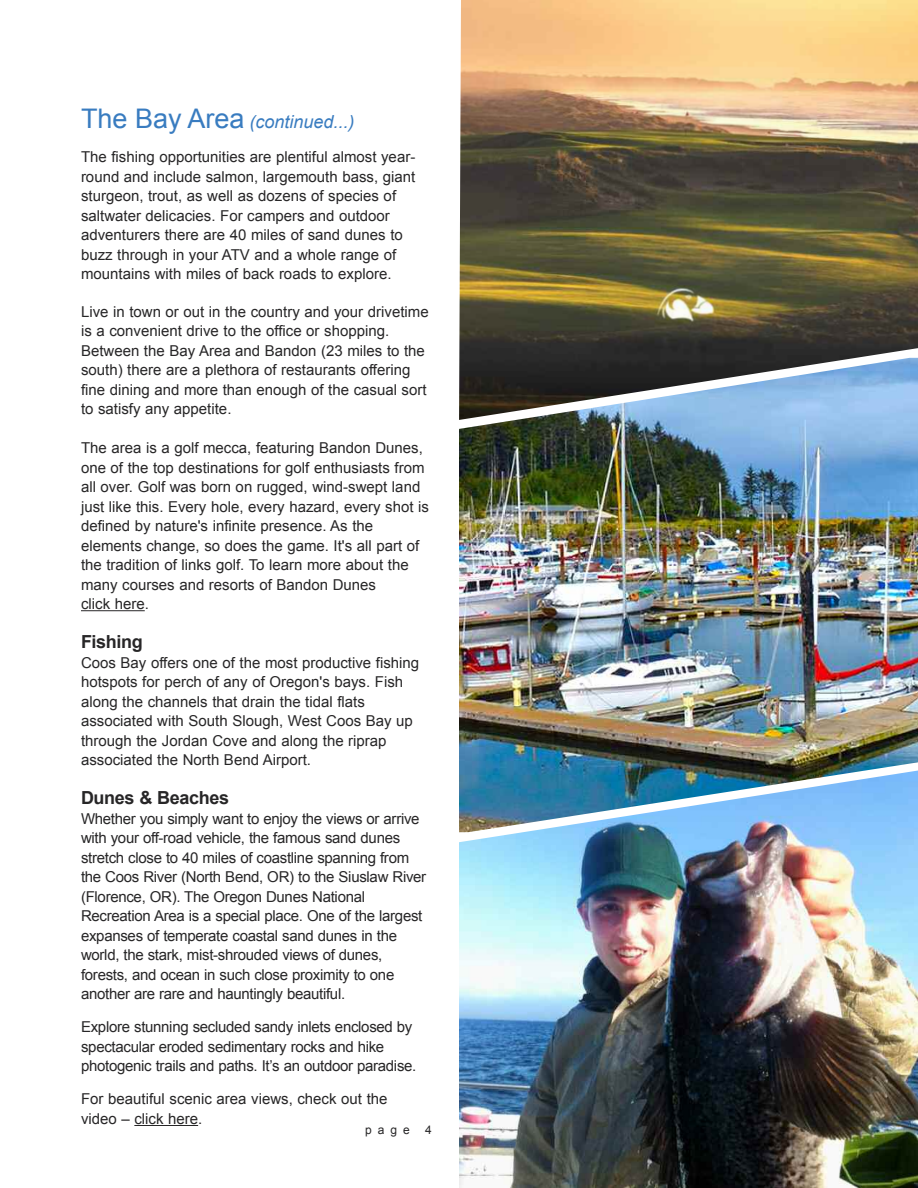
<style>
.page{position:relative;width:918px;height:1188px;background:#fff}
.page>*{position:absolute;margin:0;border:0;box-sizing:border-box;transform-origin:0 0}
.t1{font:italic 18px "Arial";color:#397cc0}
.t2{font:700 18px "Arial";letter-spacing:-.02em;color:#272627}
.t3{font:15px/19.5px "Arial";color:#272627}
.t4{font:15px/19.5px "Arial";letter-spacing:-.02em;color:#272627}
.t5{font:12px "Arial";color:#272627}
.s1{font-style:normal;font-size:27px}
</style>
<div class="page">
<img style="left:459px;top:832px;width:459px;height:356px">
<img style="left:459px;top:420px;width:459px;height:412px">
<img style="left:459px;top:0;width:459px;height:420px">
<hr style="left:81px;top:610px;width:64px;height:1px;background:#272627">
<hr style="left:134px;top:1125px;width:64px;height:1px;background:#272627">
<p class="t1" style="left:81px;top:111px;width:275px"><span class="s1">The Bay Area</span> (continued...)</p>
<p class="t3" style="left:81px;top:147px;width:336px">The fishing opportunities are plentiful almost year&shy;round and include salmon, largemouth bass, giant sturgeon, trout, as well as dozens of species of saltwater delicacies. For campers and outdoor adventurers there are 40 miles of sand dunes to buzz through in your ATV and a whole range of mountains with miles of back roads to explore.</p>
<p class="t3" style="left:81px;top:302px;width:349px">Live in town or out in the country and your drivetime is a convenient drive to the office or shopping.<br>Between the Bay Area and Bandon (23 miles to the south) there are a plethora of restaurants offering fine dining and more than enough of the casual sort to satisfy any appetite.</p>
<p class="t3" style="left:81px;top:438px;width:350px">The area is a golf mecca, featuring Bandon Dunes, one of the top destinations for golf enthusiasts from all over. Golf was born on rugged, wind-swept land just like this. Every hole, every hazard, every shot is defined by nature's infinite presence. As the elements change, so does the game. It's all part of the tradition of links golf. To learn more about the many courses and resorts of Bandon Dunes<br>click here.</p>
<p class="t2" style="left:81px;top:632px;width:63px">Fishing</p>
<p class="t3" style="left:81px;top:653px;width:340px">Coos Bay offers one of the most productive fishing hotspots for perch of any of Oregon's bays. Fish along the channels that drain the tidal flats associated with South Slough, West Coos Bay up through the Jordan Cove and along the riprap associated the North Bend Airport.</p>
<p class="t2" style="left:81px;top:788px;width:150px">Dunes &amp; Beaches</p>
<p class="t4" style="left:81px;top:809px;width:347px">Whether you simply want to enjoy the views or arrive with your off-road vehicle, the famous sand dunes stretch close to 40 miles of coastline spanning from the Coos River (North Bend, OR) to the Siuslaw River (Florence, OR). The Oregon Dunes National Recreation Area is a special place. One of the largest expanses of temperate coastal sand dunes in the world, the stark, mist-shrouded views of dunes, forests, and ocean in such close proximity to one another are rare and hauntingly beautiful.</p>
<p class="t4" style="left:81px;top:1017px;width:337px">Explore stunning secluded sandy inlets enclosed by spectacular eroded sedimentary rocks and hike photogenic trails and paths. It’s an outdoor paradise.</p>
<p class="t3" style="left:81px;top:1089px;width:308px">For beautiful scenic area views, check out the video – click here.</p>
<p class="t5" style="left:365px;top:1123px;width:46px">page</p>
<p class="t5" style="left:425px;top:1123px;width:8px">4</p>
</div>
